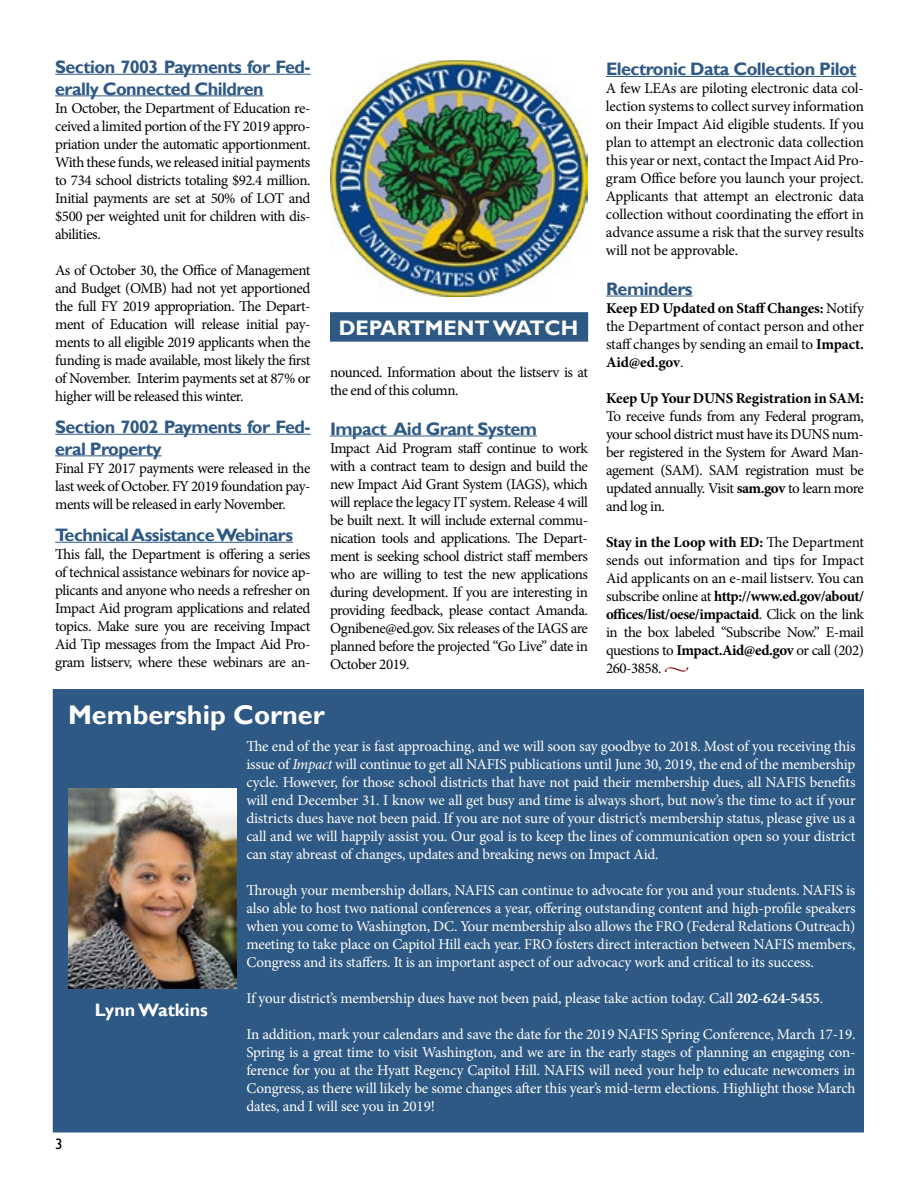
<style>
.page{position:relative;width:918px;height:1188px;background:#fff}
.page>*{position:absolute;margin:0;border:0;box-sizing:border-box;transform-origin:0 0}
.t1{font:700 27px "Gill Sans";color:#fff}
.t2{font:700 21px "Gill Sans";color:#fff}
.t3{font:700 18px/21.6px "Gill Sans";letter-spacing:-.03em;color:#2e5984}
.t4{font:700 18px "Gill Sans";color:#fff}
.t5{font:15px/18px "Minion Pro";letter-spacing:-.03em;color:#000;text-align:justify}
.t6{font:15px/18px "Minion Pro";letter-spacing:-.01em;color:#fff;text-align:justify}
.t7{font:700 15px "Minion Pro";letter-spacing:-.015em;color:#000}
.t8{font:15px "Gill Sans";color:#000}
.s1{font-weight:700}
.s2{font-weight:700;color:#900001}
.s3{font-style:italic}
</style>
<div class="page">
<div style="left:330px;top:312px;width:258px;height:30px;background:#2e5984;border:2px solid #2e5984"></div>
<img style="left:330px;top:60px;width:258px;height:236px">
<hr style="left:55px;top:74px;width:255px;height:1px;background:#2e5984">
<hr style="left:55px;top:95px;width:209px;height:1px;background:#2e5984">
<hr style="left:55px;top:434px;width:255px;height:1px;background:#2e5984">
<hr style="left:55px;top:455px;width:107px;height:1px;background:#2e5984">
<hr style="left:55px;top:542px;width:238px;height:1px;background:#2e5984">
<hr style="left:330px;top:436px;width:207px;height:1px;background:#2e5984">
<hr style="left:606px;top:76px;width:251px;height:1px;background:#2e5984">
<hr style="left:606px;top:296px;width:87px;height:1px;background:#2e5984">
<div style="left:53px;top:689px;width:811px;height:443px;background:#2e5984"></div>
<img style="left:68px;top:789px;width:168px;height:200px">
<p class="t3" style="left:55px;top:57px;width:257px">Section 7003 Payments for Fed&shy;erally Connected Children</p>
<p class="t5" style="left:55px;top:99px;width:257px">In October, the Department of Education re&shy;ceived a limited portion of the FY 2019 appro&shy;priation under the automatic apportionment.<br>With these funds, we released initial payments to 734 school districts totaling $92.4 million.<br>Initial payments are set at 50% of LOT and $500 per weighted unit for children with dis&shy;abilities.</p>
<p class="t5" style="left:55px;top:261px;width:257px">As of October 30, the Office of Management and Budget (OMB) had not yet apportioned the full FY 2019 appropriation. The Depart&shy;ment of Education will release initial pay&shy;ments to all eligible 2019 applicants when the funding is made available, most likely the first of November. Interim payments set at 87% or higher will be released this winter.</p>
<p class="t3" style="left:55px;top:417px;width:257px">Section 7002 Payments for Fed&shy;eral Property</p>
<p class="t5" style="left:55px;top:459px;width:257px">Final FY 2017 payments were released in the last week of October. FY 2019 foundation pay&shy;ments will be released in early November.</p>
<p class="t3" style="left:55px;top:525px;width:239px">Technical Assistance Webinars</p>
<p class="t5" style="left:55px;top:545px;width:257px">This fall, the Department is offering a series of technical assistance webinars for novice ap&shy;plicants and anyone who needs a refresher on Impact Aid program applications and related topics. Make sure you are receiving Impact Aid Tip messages from the Impact Aid Pro&shy;gram listserv, where these webinars are an-</p>
<h2 class="t2" style="left:339px;top:315px;width:241px">DEPARTMENT WATCH</h2>
<p class="t5" style="left:330px;top:363px;width:259px">nounced. Information about the listserv is at the end of this column.</p>
<p class="t3" style="left:330px;top:418px;width:209px">Impact Aid Grant System</p>
<p class="t5" style="left:330px;top:439px;width:260px">Impact Aid Program staff continue to work with a contract team to design and build the new Impact Aid Grant System (IAGS), which will replace the legacy IT system. Release 4 will be built next. It will include external commu&shy;nication tools and applications. The Depart&shy;ment is seeking school district staff members who are willing to test the new applications during development. If you are interesting in providing feedback, please contact Amanda.<br>Ognibene@ed.gov. Six releases of the IAGS are planned before the projected “Go Live” date in October 2019.</p>
<h1 class="t1" style="left:68px;top:698px;width:258px">Membership Corner</h1>
<p class="t3" style="left:606px;top:59px;width:252px">Electronic Data Collection Pilot</p>
<p class="t5" style="left:606px;top:79px;width:260px">A few LEAs are piloting electronic data col&shy;lection systems to collect survey information on their Impact Aid eligible students. If you plan to attempt an electronic data collection this year or next, contact the Impact Aid Pro&shy;gram Office before you launch your project.<br>Applicants that attempt an electronic data collection without coordinating the effort in advance assume a risk that the survey results will not be approvable.</p>
<p class="t3" style="left:606px;top:278px;width:88px">Reminders</p>
<p class="t5" style="left:606px;top:299px;width:260px"><span class="s1">Keep ED Updated on Staff Changes:</span> Notify the Department of contact person and other staff changes by sending an email to <span class="s1">Impact.<br>Aid@ed.gov</span>.</p>
<p class="t7" style="left:606px;top:387px;width:260px">Keep Up Your DUNS Registration in SAM:</p>
<p class="t5" style="left:606px;top:407px;width:260px">To receive funds from any Federal program, your school district must have its DUNS num&shy;ber registered in the System for Award Man&shy;agement (SAM). SAM registration must be updated annually. Visit <span class="s1">sam.gov</span> to learn more and log in.</p>
<p class="t5" style="left:606px;top:533px;width:260px"><span class="s1">Stay in the Loop with ED:</span> The Department sends out information and tips for Impact Aid applicants on an e-mail listserv. You can subscribe online at <span class="s1">http://www.ed.gov/about/ offices/list/oese/impactaid</span>. Click on the link in the box labeled “Subscribe Now.” E-mail questions to <span class="s1">Impact.Aid@ed.gov</span> or call (202)<br>260-3858. <span class="s2">•</span></p>
<p class="t4" style="left:95px;top:1000px;width:115px">Lynn Watkins</p>
<p class="t8" style="left:55px;top:1135px;width:9px">3</p>
<p class="t6" style="left:246px;top:737px;width:611px">The end of the year is fast approaching, and we will soon say goodbye to 2018. Most of you receiving this issue of <span class="s3">Impact</span> will continue to get all NAFIS publications until June 30, 2019, the end of the membership cycle. However, for those school districts that have not paid their membership dues, all NAFIS benefits will end December 31. I know we all get busy and time is always short, but now’s the time to act if your districts dues have not been paid. If you are not sure of your district’s membership status, please give us a call and we will happily assist you. Our goal is to keep the lines of communication open so your district can stay abreast of changes, updates and breaking news on Impact Aid.</p>
<p class="t6" style="left:246px;top:881px;width:611px">Through your membership dollars, NAFIS can continue to advocate for you and your students. NAFIS is also able to host two national conferences a year, offering outstanding content and high-profile speakers when you come to Washington, DC. Your membership also allows the FRO (Federal Relations Outreach) meeting to take place on Capitol Hill each year. FRO fosters direct interaction between NAFIS members, Congress and its staffers. It is an important aspect of our advocacy work and critical to its success.</p>
<p class="t6" style="left:246px;top:989px;width:578px">If your district’s membership dues have not been paid, please take action today. Call <span class="s1">202-624-5455</span>.</p>
<p class="t6" style="left:246px;top:1025px;width:611px">In addition, mark your calendars and save the date for the 2019 NAFIS Spring Conference, March 17-19.<br>Spring is a great time to visit Washington, and we are in the early stages of planning an engaging con&shy;ference for you at the Hyatt Regency Capitol Hill. NAFIS will need your help to educate newcomers in Congress, as there will likely be some changes after this year’s mid-term elections. Highlight those March dates, and I will see you in 2019!</p>
</div>
